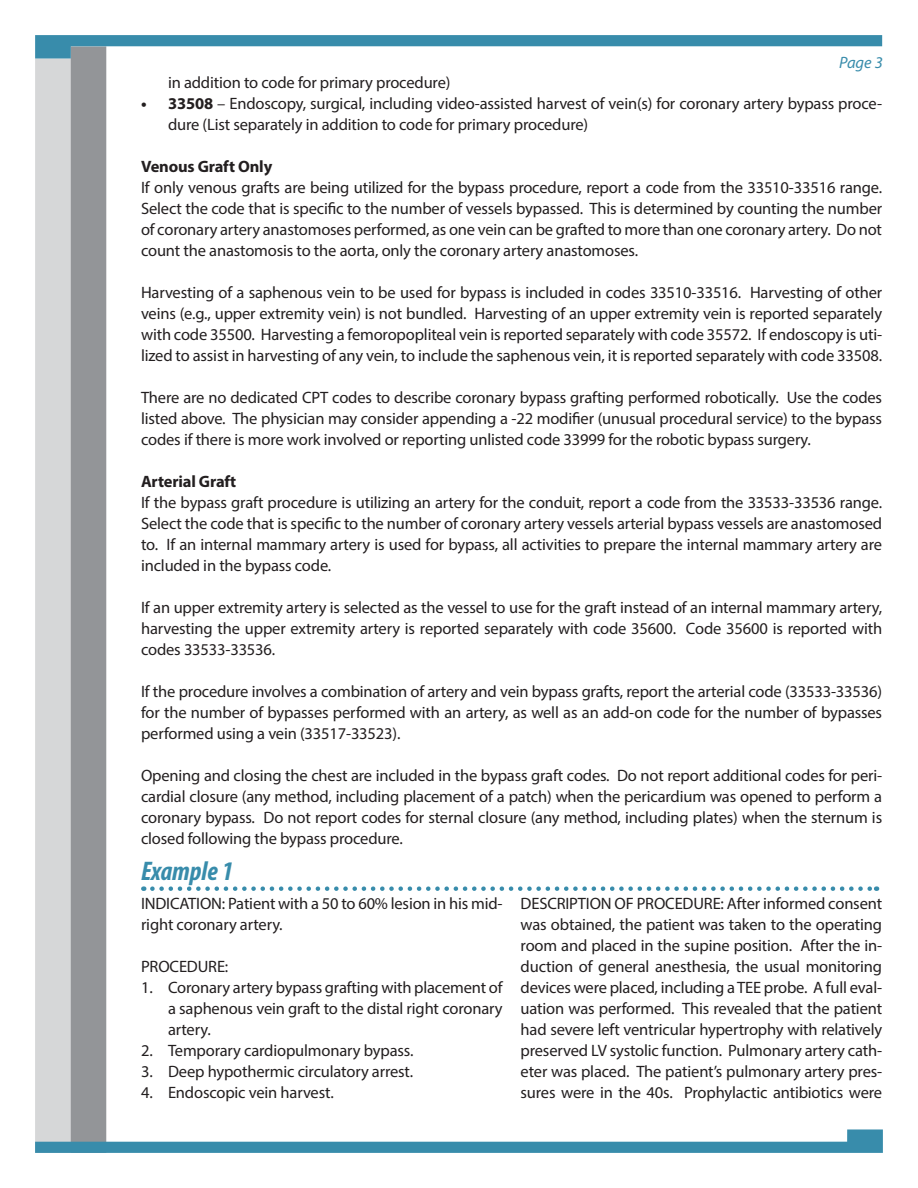
<style>
.page{position:relative;width:918px;height:1188px;background:#fff}
.page>*{position:absolute;margin:0;border:0;box-sizing:border-box;transform-origin:0 0}
.Headline{font:italic 700 condensed 27px "Myriad Pro";color:#388cab}
.Body{font:16.5px/21px "Myriad Pro";letter-spacing:-.01em;color:#231f20;text-align:justify}
.Body-2{font:700 16.5px "Myriad Pro";letter-spacing:-.01em;color:#231f20}
.t1{font:italic 16.5px "Myriad Pro";color:#388cab}
.s1{font-weight:700}
</style>
<div class="page">
<div style="left:35px;top:59px;width:36px;height:1094px;background:#d6d7d8"></div>
<div style="left:71px;top:46px;width:35px;height:1107px;background:#939598"></div>
<svg style="left:35px;top:35px;width:847px;height:24px"></svg>
<svg style="left:35px;top:1129px;width:848px;height:24px"></svg>
<svg style="left:152px;top:886px;width:725px;height:5px"></svg>
<p class="t1" style="left:839px;top:52px;width:45px">Page 3</p>
<p class="Body" style="left:168px;top:72px;width:284px">in addition to code for primary procedure)</p>
<p class="Body" style="left:168px;top:93px;width:716px;text-indent:-27px"><span class="s1">• 33508</span> – Endoscopy, surgical, including video-assisted harvest of vein(s) for coronary artery bypass proce&shy;dure (List separately in addition to code for primary procedure)</p>
<p class="Body-2" style="left:141px;top:156px;width:133px">Venous Graft Only</p>
<p class="Body" style="left:141px;top:177px;width:743px">If only venous grafts are being utilized for the bypass procedure, report a code from the 33510-33516 range.<br>Select the code that is specific to the number of vessels bypassed. This is determined by counting the number of coronary artery anastomoses performed, as one vein can be grafted to more than one coronary artery. Do not count the anastomosis to the aorta, only the coronary artery anastomoses.</p>
<p class="Body" style="left:141px;top:282px;width:743px">Harvesting of a saphenous vein to be used for bypass is included in codes 33510-33516. Harvesting of other veins (e.g., upper extremity vein) is not bundled. Harvesting of an upper extremity vein is reported separately with code 35500. Harvesting a femoropopliteal vein is reported separately with code 35572. If endoscopy is uti&shy;lized to assist in harvesting of any vein, to include the saphenous vein, it is reported separately with code 33508.</p>
<p class="Body" style="left:141px;top:387px;width:743px">There are no dedicated CPT codes to describe coronary bypass grafting performed robotically. Use the codes listed above. The physician may consider appending a -22 modifier (unusual procedural service) to the bypass codes if there is more work involved or reporting unlisted code 33999 for the robotic bypass surgery.</p>
<p class="Body-2" style="left:141px;top:471px;width:97px">Arterial Graft</p>
<p class="Body" style="left:141px;top:492px;width:743px">If the bypass graft procedure is utilizing an artery for the conduit, report a code from the 33533-33536 range.<br>Select the code that is specific to the number of coronary artery vessels arterial bypass vessels are anastomosed to. If an internal mammary artery is used for bypass, all activities to prepare the internal mammary artery are included in the bypass code.</p>
<p class="Body" style="left:141px;top:597px;width:743px">If an upper extremity artery is selected as the vessel to use for the graft instead of an internal mammary artery, harvesting the upper extremity artery is reported separately with code 35600. Code 35600 is reported with codes 33533-33536.</p>
<p class="Body" style="left:141px;top:681px;width:743px">If the procedure involves a combination of artery and vein bypass grafts, report the arterial code (33533-33536) for the number of bypasses performed with an artery, as well as an add-on code for the number of bypasses performed using a vein (33517-33523).</p>
<p class="Body" style="left:141px;top:765px;width:743px">Opening and closing the chest are included in the bypass graft codes. Do not report additional codes for peri&shy;cardial closure (any method, including placement of a patch) when the pericardium was opened to perform a coronary bypass. Do not report codes for sternal closure (any method, including plates) when the sternum is closed following the bypass procedure.</p>
<p class="Headline" style="left:141px;top:854px;width:94px">Example 1</p>
<p class="Body" style="left:141px;top:893px;width:363px">INDICATION: Patient with a 50 to 60% lesion in his mid&shy;right coronary artery.</p>
<p class="Body" style="left:141px;top:956px;width:89px">PROCEDURE:</p>
<p class="Body" style="left:168px;top:977px;width:336px;text-indent:-27px">1. Coronary artery bypass grafting with placement of a saphenous vein graft to the distal right coronary artery.</p>
<p class="Body" style="left:141px;top:1040px;width:274px">2. Temporary cardiopulmonary bypass.</p>
<p class="Body" style="left:141px;top:1061px;width:274px">3. Deep hypothermic circulatory arrest.</p>
<p class="Body" style="left:141px;top:1082px;width:194px">4. Endoscopic vein harvest.</p>
<p class="Body" style="left:521px;top:893px;width:363px">DESCRIPTION OF PROCEDURE: After informed consent was obtained, the patient was taken to the operating room and placed in the supine position. After the in&shy;duction of general anesthesia, the usual monitoring devices were placed, including a TEE probe. A full eval&shy;uation was performed. This revealed that the patient had severe left ventricular hypertrophy with relatively preserved LV systolic function. Pulmonary artery cath&shy;eter was placed. The patient’s pulmonary artery pres&shy;sures were in the 40s. Prophylactic antibiotics were</p>
</div>
